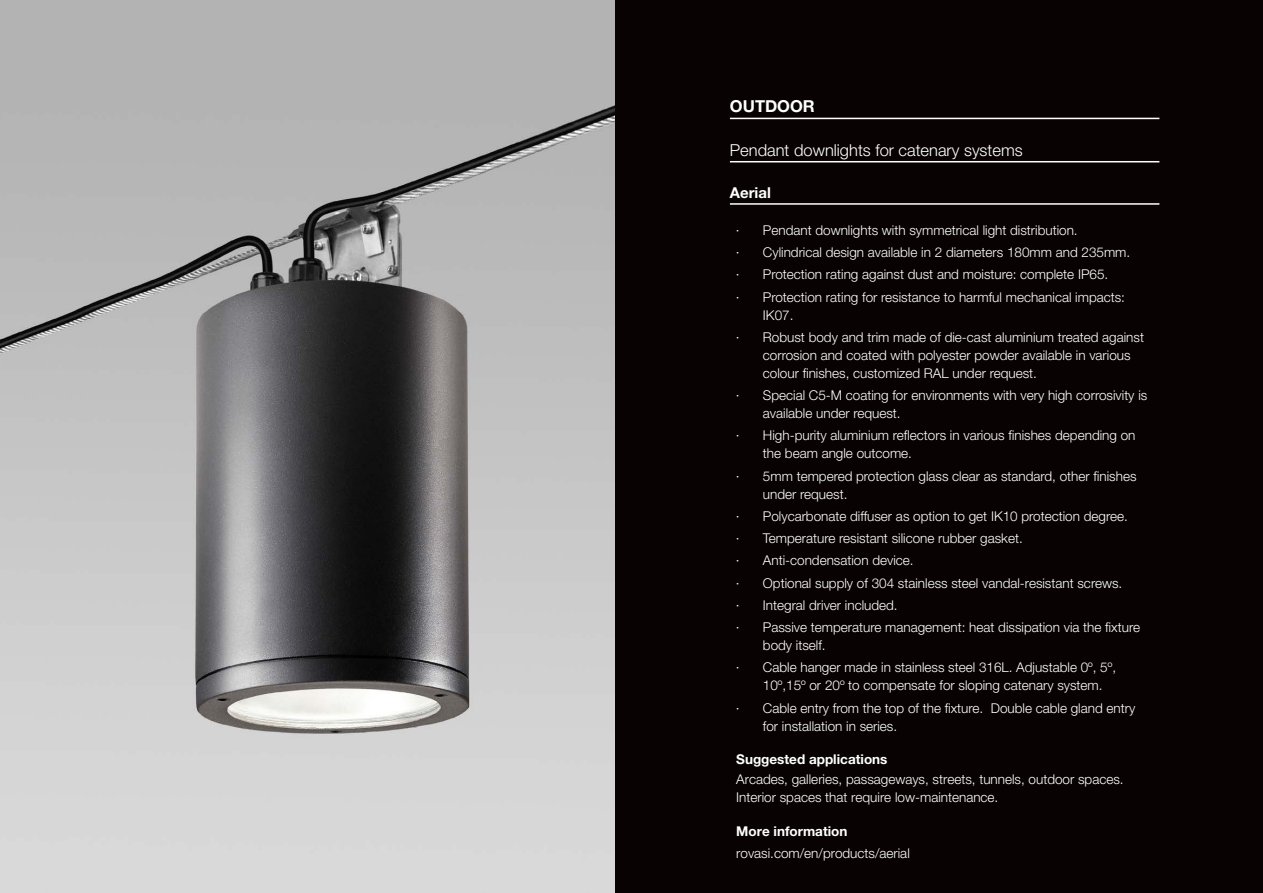
<style>
.page{position:relative;width:1263px;height:893px;background:#fff}
.page>*{position:absolute;margin:0;border:0;box-sizing:border-box;transform-origin:0 0}
.t1{font:300 16.5px "Helvetica Neue LT Std";color:#fff}
.t2{font:700 16.5px "Helvetica Neue LT Std";color:#fff}
.t3{font:700 15px "Helvetica Neue LT Std";color:#fff}
.t4{font:300 13.5px/22.2px "Helvetica Neue LT Std";color:#fff}
.t5{font:700 13.5px "Helvetica Neue LT Std";color:#fff}
</style>
<div class="page">
<img style="left:0;top:0;width:615px;height:893px">
<div style="left:615px;top:0;width:647px;height:893px;background:#080302"></div>
<hr style="left:730px;top:118px;width:429px;height:1px;background:#fff">
<hr style="left:730px;top:161px;width:429px;height:1px;background:#fff">
<hr style="left:730px;top:203px;width:429px;height:2px;background:#fff">
<p class="t2" style="left:730px;top:96px;width:86px">OUTDOOR</p>
<p class="t1" style="left:730px;top:140px;width:294px">Pendant downlights for catenary systems</p>
<p class="t3" style="left:730px;top:183px;width:43px">Aerial</p>
<p class="t4" style="left:736px;top:219px;width:396px">· Pendant downlights with symmetrical light distribution.<br>· Cylindrical design available in 2 diameters 180mm and 235mm. · Protection rating against dust and moisture: complete IP65.<br>· Protection rating for resistance to harmful mechanical impacts:</p>
<p class="t4" style="left:736px;top:303px;width:410px;text-indent:27px">IK07.<br>· Robust body and trim made of die-cast aluminium treated against</p>
<p class="t4" style="left:763px;top:346px;width:369px;line-height:18px">corrosion and coated with polyester powder available in various colour finishes, customized RAL under request.</p>
<p class="t4" style="left:763px;top:386px;width:386px;line-height:18px;text-indent:-27px">· Special C5-M coating for environments with very high corrosivity is available under request.</p>
<p class="t4" style="left:763px;top:426px;width:374px;line-height:18px;text-indent:-27px">· High-purity aluminium reflectors in various finishes depending on the beam angle outcome.</p>
<p class="t4" style="left:763px;top:467px;width:375px;line-height:18px;text-indent:-27px">· 5mm tempered protection glass clear as standard, other finishes under request.</p>
<p class="t4" style="left:736px;top:505px;width:406px">· Polycarbonate diffuser as option to get IK10 protection degree.<br>· Temperature resistant silicone rubber gasket.<br>· Anti-condensation device.<br>· Optional supply of 304 stainless steel vandal-resistant screws.<br>· Integral driver included.<br>· Passive temperature management: heat dissipation via the fixture</p>
<p class="t4" style="left:736px;top:634px;width:382px;text-indent:27px">body itself.<br>· Cable hanger made in stainless steel 316L. Adjustable 0º, 5º,</p>
<p class="t4" style="left:736px;top:674px;width:401px;text-align:center">10º,15º or 20º to compensate for sloping catenary system.<br>· Cable entry from the top of the fixture. Double cable gland entry</p>
<p class="t4" style="left:763px;top:714px;width:136px">for installation in series.</p>
<p class="t5" style="left:736px;top:751px;width:153px">Suggested applications</p>
<p class="t4" style="left:736px;top:769px;width:389px;line-height:18.8px">Arcades, galleries, passageways, streets, tunnels, outdoor spaces.<br>Interior spaces that require low-maintenance.</p>
<p class="t5" style="left:736px;top:823px;width:113px">More information</p>
<p class="t4" style="left:736px;top:841px;width:175px">rovasi.com/en/products/aerial</p>
</div>
